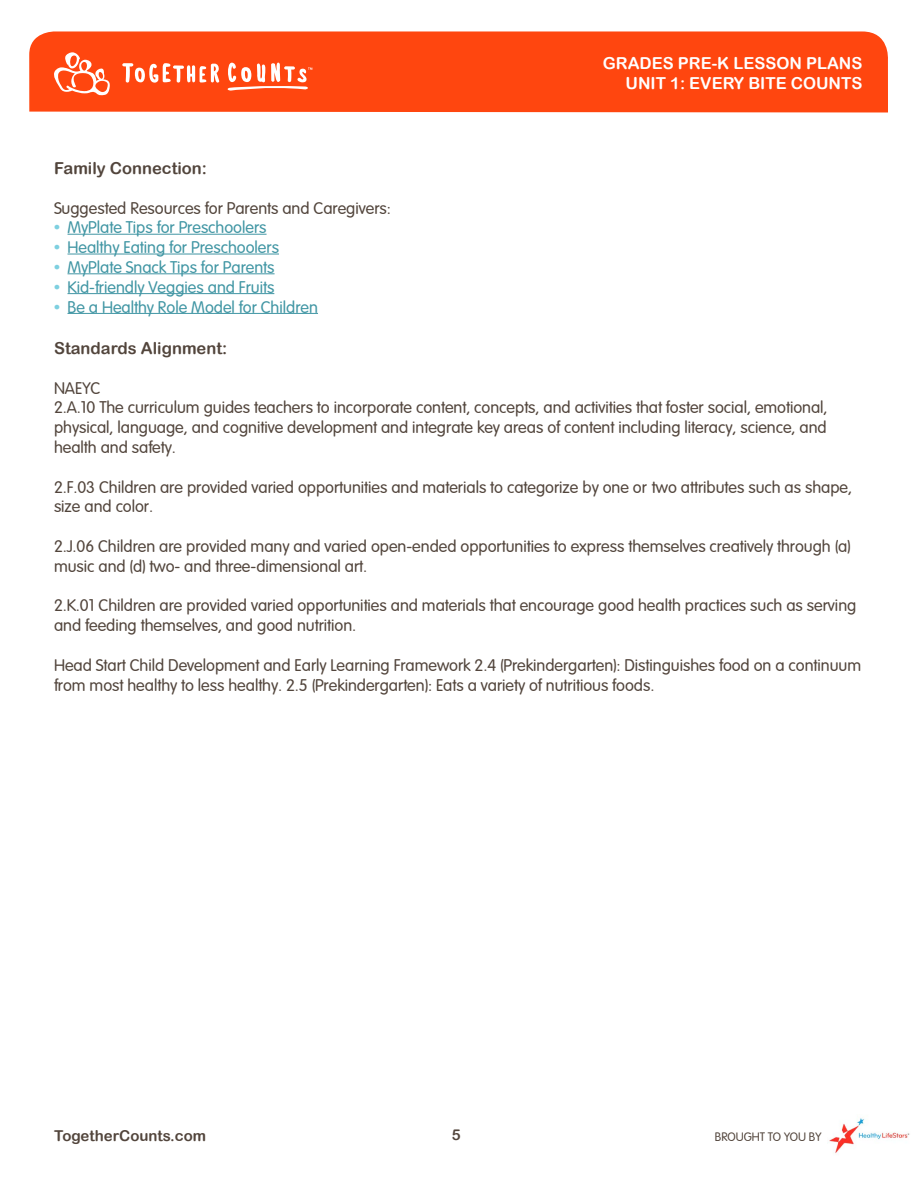
<style>
.page{position:relative;width:918px;height:1188px;background:#fff}
.page>*{position:absolute;margin:0;border:0;box-sizing:border-box;transform-origin:0 0}
.Body{font:16.5px/19.8px "Arial Rounded";color:#52453c}
.t1{font:16.5px "Arial Rounded";color:#4196a4}
.t2{font:16.5px/19.8px "Arial Rounded MT Bold";color:#fff;text-align:right}
.Body-2{font:16.5px "Arial Rounded MT Bold";color:#52453c}
.t3{font:15px "Arial Rounded MT Bold";color:#52453c}
.t4{font:12px "Arial Rounded";color:#52453c}
.s1{font-family:"Arial Rounded MT Bold";color:#7ed0e0}
</style>
<div class="page">
<div style="left:29px;top:31px;width:859px;height:81px;background:#ff460f"></div>
<svg style="left:53px;top:52px;width:57px;height:44px"></svg>
<svg style="left:122px;top:63px;width:97px;height:20px"></svg>
<svg style="left:227px;top:63px;width:85px;height:28px"></svg>
<hr style="left:68px;top:234px;width:199px;height:1px;background:#4196a4">
<hr style="left:68px;top:254px;width:211px;height:1px;background:#4196a4">
<hr style="left:68px;top:274px;width:207px;height:1px;background:#4196a4">
<hr style="left:68px;top:293px;width:206px;height:1px;background:#4196a4">
<hr style="left:68px;top:313px;width:250px;height:1px;background:#4196a4">
<img style="left:829px;top:1118px;width:81px;height:36px">
<p class="t2" style="left:603px;top:53px;width:261px">GRADES PRE-K LESSON PLANS<br>UNIT 1: EVERY BITE COUNTS</p>
<p class="Body-2" style="left:54px;top:158px;width:155px">Family Connection:</p>
<p class="Body" style="left:54px;top:197px;width:338px">Suggested Resources for Parents and Caregivers:</p>
<p class="t1" style="left:54px;top:215px;width:214px"><span class="s1">•</span> MyPlate Tips for Preschoolers</p>
<p class="t1" style="left:54px;top:235px;width:226px"><span class="s1">•</span> Healthy Eating for Preschoolers</p>
<p class="t1" style="left:54px;top:255px;width:222px"><span class="s1">•</span> MyPlate Snack Tips for Parents</p>
<p class="t1" style="left:54px;top:275px;width:222px"><span class="s1">•</span> Kid-friendly Veggies and Fruits</p>
<p class="t1" style="left:54px;top:295px;width:265px"><span class="s1">•</span> Be a Healthy Role Model for Children</p>
<p class="Body-2" style="left:54px;top:338px;width:175px">Standards Alignment:</p>
<p class="Body" style="left:54px;top:377px;width:48px">NAEYC</p>
<p class="Body" style="left:54px;top:396px;width:775px;text-align:justify">2.A.10 The curriculum guides teachers to incorporate content, concepts, and activities that foster social, emotional, physical, language, and cognitive development and integrate key areas of content including literacy, science, and health and safety.</p>
<p class="Body" style="left:54px;top:476px;width:800px">2.F.03 Children are provided varied opportunities and materials to categorize by one or two attributes such as shape, size and color.</p>
<p class="Body" style="left:54px;top:535px;width:798px">2.J.06 Children are provided many and varied open-ended opportunities to express themselves creatively through (a) music and (d) two- and three-dimensional art.</p>
<p class="Body" style="left:54px;top:594px;width:804px">2.K.01 Children are provided varied opportunities and materials that encourage good health practices such as serving and feeding themselves, and good nutrition.</p>
<p class="Body" style="left:54px;top:654px;width:809px">Head Start Child Development and Early Learning Framework 2.4 (Prekindergarten): Distinguishes food on a continuum from most healthy to less healthy. 2.5 (Prekindergarten): Eats a variety of nutritious foods.</p>
<p class="t3" style="left:54px;top:1127px;width:154px">TogetherCounts.com</p>
<p class="t3" style="left:452px;top:1126px;width:10px">5</p>
<p class="t4" style="left:715px;top:1128px;width:108px">BROUGHT TO YOU BY</p>
</div>
